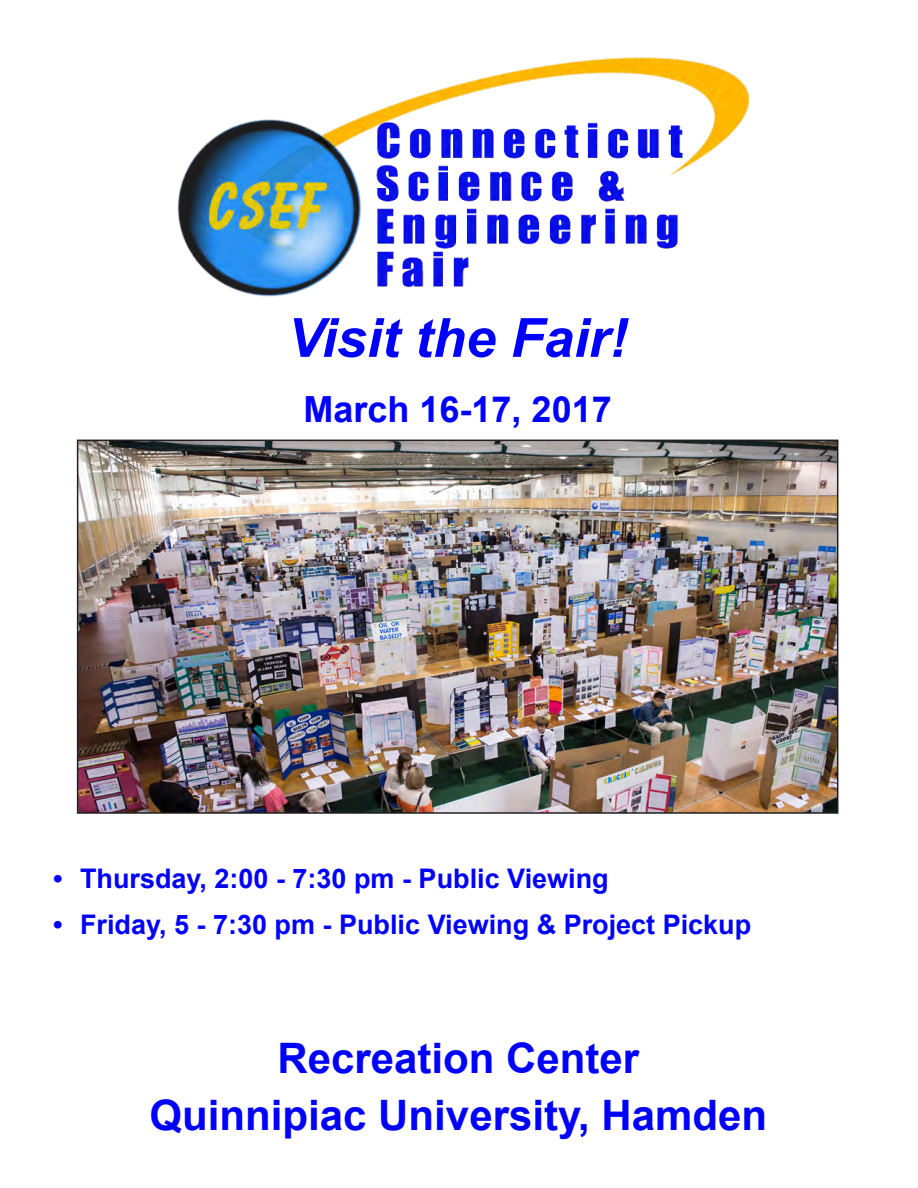
<style>
.page{position:relative;width:918px;height:1188px;background:#fff}
.page>*{position:absolute;margin:0;border:0;box-sizing:border-box;transform-origin:0 0}
.t1{font:italic 700 54px "Arial";color:#00f}
.t2{font:700 42px/57.6px "Arial";color:#00f;text-align:center}
.t3{font:700 36px "Arial";color:#00f}
.t4{font:700 27px "Arial";color:#00f}
</style>
<div class="page">
<img style="left:177px;top:57px;width:573px;height:240px">
<img style="left:80px;top:443px;width:755px;height:368px">
<div style="left:77px;top:440px;width:761px;height:374px;border:2px solid #231f20"></div>
<h1 class="t1" style="left:288px;top:302px;width:342px">Visit the Fair!</h1>
<h3 class="t3" style="left:304px;top:385px;width:310px">March 16-17, 2017</h3>
<p class="t4" style="left:53px;top:860px;width:557px">• Thursday, 2:00 - 7:30 pm - Public Viewing</p>
<p class="t4" style="left:53px;top:906px;width:700px">• Friday, 5 - 7:30 pm - Public Viewing &amp; Project Pickup</p>
<h2 class="t2" style="left:150px;top:1030px;width:619px">Recreation Center<br>Quinnipiac University, Hamden</h2>
</div>
